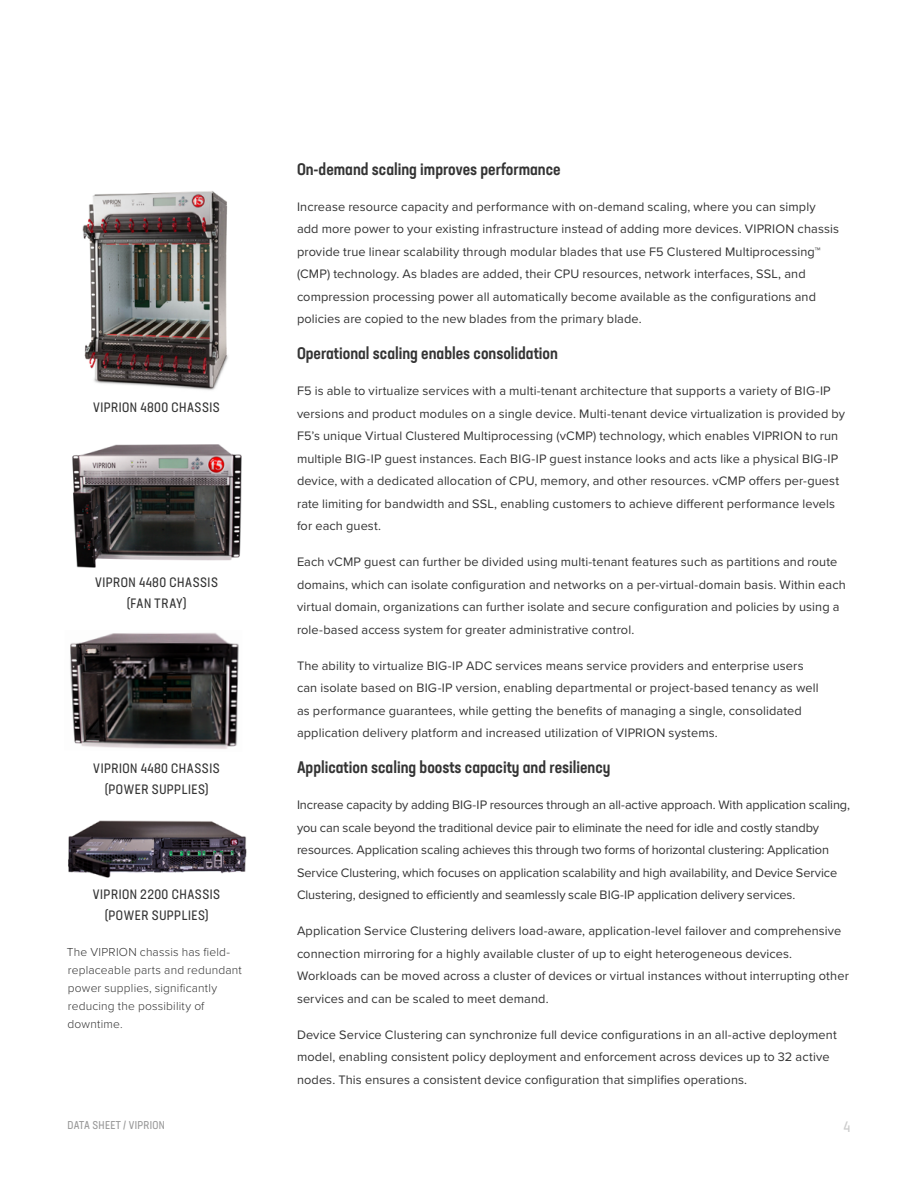
<style>
.page{position:relative;width:918px;height:1188px;background:#fff}
.page>*{position:absolute;margin:0;border:0;box-sizing:border-box;transform-origin:0 0}
.t1{font:500 condensed 16.5px "Neusa Next Std";color:#343434}
.t2{font:condensed 15px "Neusa Next Std";color:#ccc}
.t3{font:condensed 13.5px/21px "Neusa Next Std";letter-spacing:.035em;color:#343434;text-align:center}
.t4{font:12.75px/22.5px "Proxima Nova";letter-spacing:.01em;color:#343434}
.t5{font:12.75px/22.5px "Proxima Nova";letter-spacing:-.01em;color:#343434}
.t6{font:300 12px/18px "Proxima Nova";letter-spacing:.015em;color:#343434}
.t7{font:condensed 11.25px "Neusa Next Std";letter-spacing:.02em;color:#999}
</style>
<div class="page">
<img style="left:82px;top:191px;width:146px;height:199px">
<img style="left:72px;top:444px;width:170px;height:123px">
<img style="left:70px;top:633px;width:169px;height:116px">
<img style="left:68px;top:820px;width:179px;height:58px">
<p class="t3" style="left:93px;top:397px;width:128px">VIPRION 4800 CHASSIS</p>
<p class="t3" style="left:95px;top:571px;width:124px">VIPRON 4480 CHASSIS (FAN TRAY)</p>
<p class="t3" style="left:93px;top:758px;width:128px">VIPRION 4480 CHASSIS (POWER SUPPLIES)</p>
<p class="t3" style="left:93px;top:883px;width:129px">VIPRION 2200 CHASSIS (POWER SUPPLIES)</p>
<p class="t6" style="left:67px;top:942px;width:176px">The VIPRION chassis has field&shy;replaceable parts and redundant power supplies, significantly reducing the possibility of downtime.</p>
<p class="t1" style="left:297px;top:159px;width:265px">On-demand scaling improves performance</p>
<p class="t4" style="left:297px;top:195px;width:544px">Increase resource capacity and performance with on-demand scaling, where you can simply add more power to your existing infrastructure instead of adding more devices. VIPRION chassis provide true linear scalability through modular blades that use F5 Clustered Multiprocessing™ (CMP) technology. As blades are added, their CPU resources, network interfaces, SSL, and compression processing power all automatically become available as the configurations and policies are copied to the new blades from the primary blade.</p>
<p class="t1" style="left:297px;top:343px;width:262px">Operational scaling enables consolidation</p>
<p class="t4" style="left:297px;top:379px;width:550px">F5 is able to virtualize services with a multi-tenant architecture that supports a variety of BIG-IP versions and product modules on a single device. Multi-tenant device virtualization is provided by F5’s unique Virtual Clustered Multiprocessing (vCMP) technology, which enables VIPRION to run multiple BIG-IP guest instances. Each BIG-IP guest instance looks and acts like a physical BIG-IP device, with a dedicated allocation of CPU, memory, and other resources. vCMP offers per-guest rate limiting for bandwidth and SSL, enabling customers to achieve different performance levels for each guest.</p>
<p class="t4" style="left:297px;top:550px;width:550px">Each vCMP guest can further be divided using multi-tenant features such as partitions and route domains, which can isolate configuration and networks on a per-virtual-domain basis. Within each virtual domain, organizations can further isolate and secure configuration and policies by using a role-based access system for greater administrative control.</p>
<p class="t4" style="left:297px;top:654px;width:523px">The ability to virtualize BIG-IP ADC services means service providers and enterprise users can isolate based on BIG-IP version, enabling departmental or project-based tenancy as well as performance guarantees, while getting the benefits of managing a single, consolidated application delivery platform and increased utilization of VIPRION systems.</p>
<p class="t1" style="left:297px;top:757px;width:315px">Application scaling boosts capacity and resiliency</p>
<p class="t5" style="left:297px;top:793px;width:555px">Increase capacity by adding BIG-IP resources through an all-active approach. With application scaling, you can scale beyond the traditional device pair to eliminate the need for idle and costly standby resources. Application scaling achieves this through two forms of horizontal clustering: Application Service Clustering, which focuses on application scalability and high availability, and Device Service Clustering, designed to efficiently and seamlessly scale BIG-IP application delivery services.</p>
<p class="t4" style="left:297px;top:919px;width:553px">Application Service Clustering delivers load-aware, application-level failover and comprehensive connection mirroring for a highly available cluster of up to eight heterogeneous devices.<br>Workloads can be moved across a cluster of devices or virtual instances without interrupting other services and can be scaled to meet demand.</p>
<p class="t4" style="left:297px;top:1023px;width:541px">Device Service Clustering can synchronize full device configurations in an all-active deployment model, enabling consistent policy deployment and enforcement across devices up to 32 active nodes. This ensures a consistent device configuration that simplifies operations.</p>
<p class="t7" style="left:68px;top:1118px;width:99px">DATA SHEET / VIPRION</p>
<p class="t2" style="left:844px;top:1117px;width:8px">4</p>
</div>
